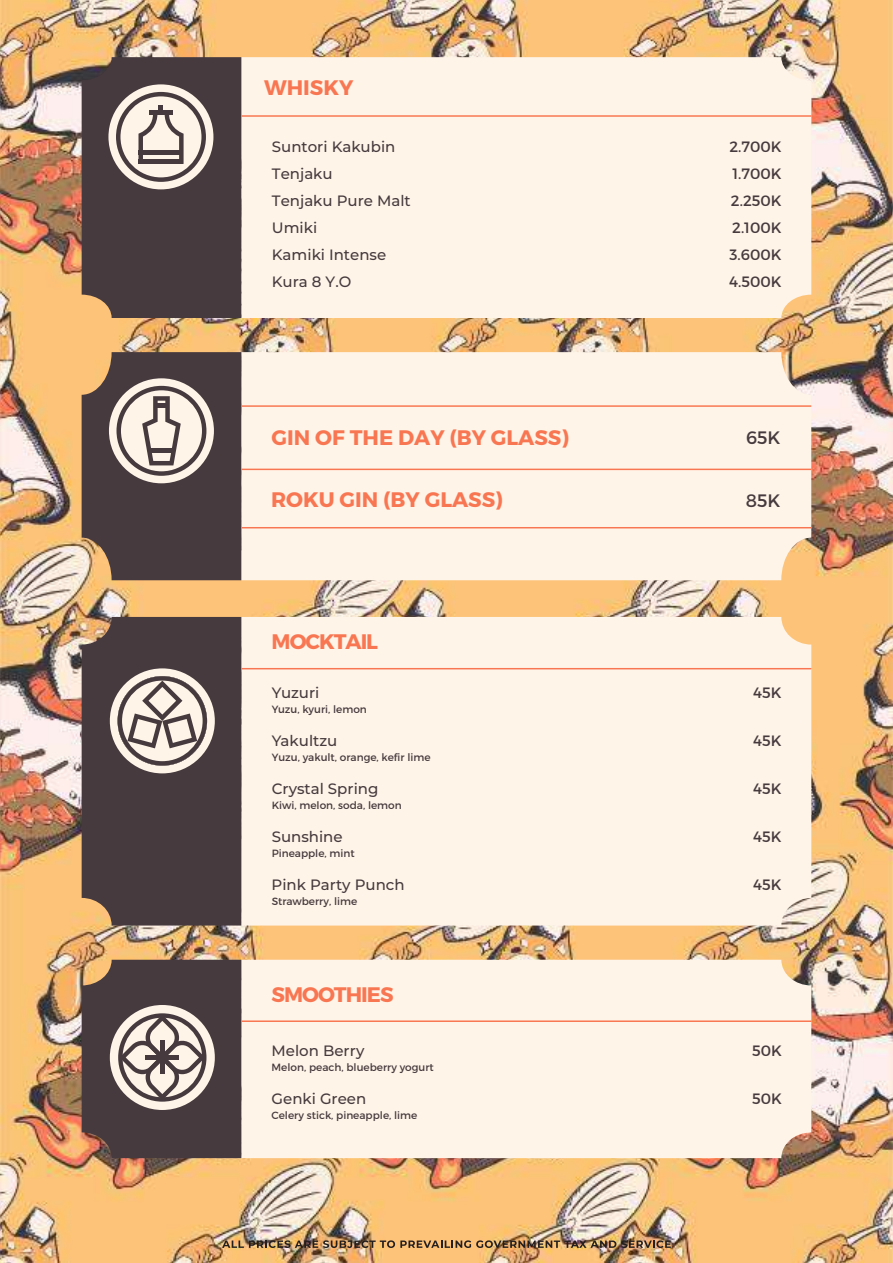
<style>
.page{position:relative;width:893px;height:1263px;background:#fff}
.page>*{position:absolute;margin:0;border:0;box-sizing:border-box;transform-origin:0 0}
.t1{font:700 21px "Montserrat";color:#f87752}
.t2{font:700 21px "Montserrat";letter-spacing:-.05em;color:#f87752}
.t3{font:18px "Montserrat";color:#473a3e}
.t4{font:500 15px/27px "Montserrat";color:#473a3e}
.t5{font:15px/27px "Montserrat";color:#473a3e;text-align:justify}
.t6{font:10.5px "Montserrat";color:#473a3e}
</style>
<div class="page">
<img style="left:0;top:0;width:893px;height:1263px">
<img style="left:222px;top:1240px;width:449px;height:8px">
<div style="left:241px;top:57px;width:570px;height:261px;background:#fff4e8"></div>
<div style="left:241px;top:617px;width:570px;height:308px;background:#fff4e8"></div>
<div style="left:82px;top:617px;width:159px;height:308px;background:#473a3e"></div>
<hr style="left:241px;top:668px;width:570px;height:1px;background:#f87752">
<div style="left:110px;top:668px;width:105px;height:105px;background:#fff4e8;border-radius:50%"></div>
<svg style="left:118px;top:676px;width:89px;height:90px"></svg>
<div style="left:241px;top:960px;width:570px;height:198px;background:#fff4e8"></div>
<hr style="left:241px;top:1020px;width:570px;height:2px;background:#f87752">
<svg style="left:82px;top:960px;width:159px;height:198px"></svg>
<div style="left:160px;top:1041px;width:5px;height:33px;background:#473a3e"></div>
<div style="left:146px;top:1055px;width:33px;height:5px;background:#473a3e"></div>
<div style="left:241px;top:352px;width:570px;height:228px;background:#fff4e8"></div>
<svg style="left:82px;top:352px;width:159px;height:228px"></svg>
<div style="left:155px;top:403px;width:13px;height:5px;background:#473a3e"></div>
<div style="left:150px;top:448px;width:23px;height:5px;background:#473a3e"></div>
<hr style="left:241px;top:405px;width:570px;height:2px;background:#f87752">
<hr style="left:241px;top:469px;width:570px;height:1px;background:#f87752">
<hr style="left:242px;top:527px;width:570px;height:1px;background:#f87752">
<svg style="left:82px;top:57px;width:159px;height:261px"></svg>
<hr style="left:241px;top:115px;width:570px;height:2px;background:#f87752">
<h1 class="t1" style="left:264px;top:74px;width:91px">WHISKY</h1>
<h3 class="t4" style="left:272px;top:133px;width:140px">Suntori Kakubin<br>Tenjaku<br>Tenjaku Pure Malt<br>Umiki<br>Kamiki Intense<br>Kura 8 Y.O</h3>
<h3 class="t5" style="left:729px;top:133px;width:54px">2.700K 1.700K 2.250K 2.100K 3.600K 4.500K</h3>
<h1 class="t1" style="left:272px;top:425px;width:299px">GIN OF THE DAY (BY GLASS)</h1>
<h2 class="t3" style="left:746px;top:427px;width:36px">65K</h2>
<h1 class="t1" style="left:271px;top:486px;width:233px">ROKU GIN (BY GLASS)</h1>
<h2 class="t3" style="left:746px;top:490px;width:36px">85K</h2>
<h1 class="t2" style="left:272px;top:629px;width:108px">MOCKTAIL</h1>
<h3 class="t4" style="left:272px;top:678px;width:49px">Yuzuri</h3>
<p class="t6" style="left:272px;top:703px;width:97px">Yuzu, kyuri, lemon</p>
<h3 class="t4" style="left:272px;top:726px;width:67px">Yakultzu</h3>
<h3 class="t4" style="left:272px;top:774px;width:108px">Crystal Spring</h3>
<p class="t6" style="left:272px;top:799px;width:132px">Kiwi, melon, soda, lemon</p>
<h3 class="t4" style="left:272px;top:822px;width:72px">Sunshine</h3>
<p class="t6" style="left:272px;top:847px;width:85px">Pineapple, mint</p>
<p class="t6" style="left:272px;top:895px;width:87px">Strawberry, lime</p>
<p class="t6" style="left:272px;top:751px;width:160px">Yuzu, yakult, orange, kefir lime</p>
<h3 class="t4" style="left:272px;top:871px;width:135px">Pink Party Punch</h3>
<h1 class="t2" style="left:272px;top:981px;width:123px">SMOOTHIES</h1>
<h3 class="t4" style="left:272px;top:1037px;width:95px">Melon Berry</h3>
<p class="t6" style="left:272px;top:1061px;width:164px">Melon, peach, blueberry yogurt</p>
<h3 class="t4" style="left:272px;top:1085px;width:96px">Genki Green</h3>
<p class="t6" style="left:272px;top:1108px;width:147px">Celery stick, pineapple, lime</p>
<h3 class="t5" style="left:753px;top:679px;width:30px">45K</h3>
<h3 class="t5" style="left:753px;top:727px;width:30px">45K</h3>
<h3 class="t5" style="left:753px;top:775px;width:30px">45K</h3>
<h3 class="t5" style="left:753px;top:823px;width:30px">45K</h3>
<h3 class="t5" style="left:753px;top:871px;width:30px">45K</h3>
<h3 class="t5" style="left:752px;top:1037px;width:31px">50K</h3>
<h3 class="t5" style="left:752px;top:1085px;width:31px">50K</h3>
</div>
